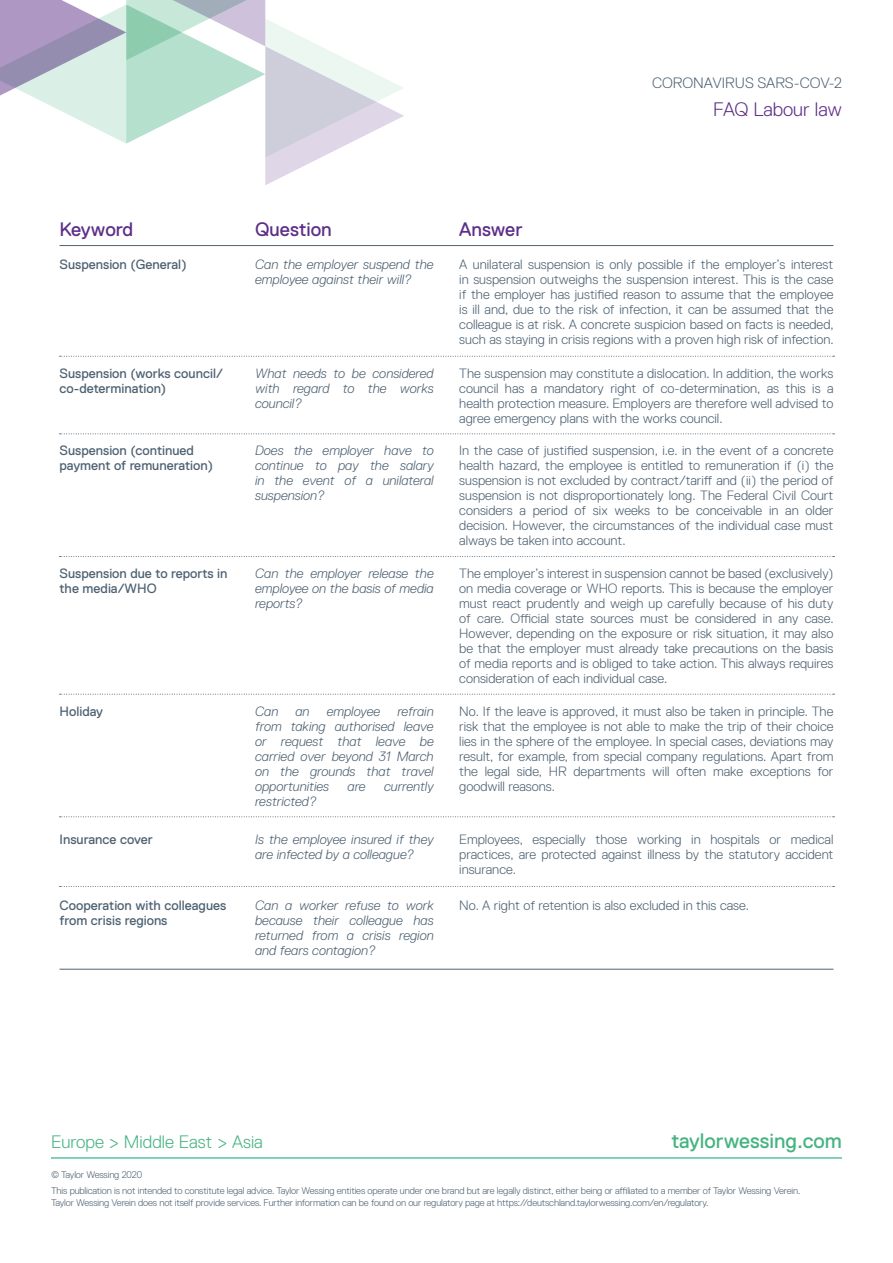
<style>
.page{position:relative;width:893px;height:1263px;background:#fff}
.page>*{position:absolute;margin:0;border:0;box-sizing:border-box;transform-origin:0 0}
.t1{font:21px "Replica Pro";color:#46b382}
.t2{font:19.5px "Replica Pro";color:#5d2f88}
.t3{font:300 19.5px "Replica Pro";color:#5d2f88}
.t4{font:300 18px "Replica Pro";color:#46b382}
.t5{font:300 15px "Replica Pro";color:#4d6172}
.t6{font:300 13.5px/15px "Replica Pro";color:#4d6172;text-align:justify}
.t7{font:italic 300 13.5px/15px "Replica Pro";color:#4d6172;text-align:justify}
.t8{font:13.5px/15px "Replica Pro";color:#4d6172}
.t9{font:300 9.75px/16.2px "Replica Pro";letter-spacing:-.015em;color:#4d6172}
</style>
<div class="page">
<svg style="left:0;top:0;width:404px;height:185px"></svg>
<hr style="left:60px;top:245px;width:773px;height:1px;background:#4d6172">
<svg style="left:60px;top:356px;width:774px;height:1px"></svg>
<svg style="left:60px;top:433px;width:774px;height:1px"></svg>
<svg style="left:60px;top:556px;width:774px;height:1px"></svg>
<svg style="left:60px;top:694px;width:774px;height:1px"></svg>
<svg style="left:60px;top:816px;width:774px;height:1px"></svg>
<svg style="left:60px;top:886px;width:774px;height:1px"></svg>
<hr style="left:60px;top:969px;width:773px;height:1px;background:#4d6172">
<hr style="left:51px;top:1157px;width:791px;height:1px;background:#00a47a">
<h2 class="t2" style="left:60px;top:219px;width:75px">Keyword</h2>
<h2 class="t2" style="left:255px;top:219px;width:78px">Question</h2>
<h2 class="t2" style="left:459px;top:219px;width:65px">Answer</h2>
<p class="t5" style="left:652px;top:74px;width:191px">CORONAVIRUS SARS-COV-2</p>
<h2 class="t3" style="left:713px;top:98px;width:130px">FAQ Labour law</h2>
<p class="t8" style="left:60px;top:257px;width:129px">Suspension (General)</p>
<p class="t8" style="left:60px;top:366px;width:165px">Suspension (works council/ co-determination)</p>
<p class="t8" style="left:60px;top:443px;width:155px">Suspension (continued payment of remuneration)</p>
<p class="t8" style="left:60px;top:566px;width:169px">Suspension due to reports in the media/WHO</p>
<p class="t8" style="left:60px;top:704px;width:45px">Holiday</p>
<p class="t7" style="left:255px;top:257px;width:180px">Can the employer suspend the employee against their will?</p>
<p class="t7" style="left:255px;top:366px;width:180px">What needs to be considered with regard to the works council?</p>
<p class="t7" style="left:255px;top:443px;width:180px">Does the employer have to continue to pay the salary in the event of a unilateral suspension?</p>
<p class="t7" style="left:255px;top:566px;width:180px">Can the employer release the employee on the basis of media reports?</p>
<p class="t7" style="left:255px;top:704px;width:25px">Can</p>
<p class="t7" style="left:295px;top:704px;width:16px">an</p>
<p class="t7" style="left:327px;top:704px;width:55px">employee</p>
<p class="t7" style="left:255px;top:704px;width:180px;text-indent:142px">refrain from taking authorised leave or request that leave be carried over beyond 31 March on the grounds that travel opportunities</p>
<p class="t7" style="left:348px;top:779px;width:20px">are</p>
<p class="t7" style="left:384px;top:779px;width:51px">currently</p>
<p class="t6" style="left:459px;top:257px;width:376px">A unilateral suspension is only possible if the employer’s interest in suspension outweighs the suspension interest. This is the case if the employer has justified reason to assume that the employee is ill and, due to the risk of infection, it can be assumed that the colleague is at risk. A concrete suspicion based on facts is needed, such as staying in crisis regions with a proven high risk of infection.</p>
<p class="t6" style="left:459px;top:366px;width:376px">The suspension may constitute a dislocation. In addition, the works council has a mandatory right of co-determination, as this is a health protection measure. Employers are therefore well advised to agree emergency plans with the works council.</p>
<p class="t6" style="left:459px;top:443px;width:376px">In the case of justified suspension, i.e. in the event of a concrete health hazard, the employee is entitled to remuneration if (i) the suspension is not excluded by contract/tariff and (ii) the period of suspension is not disproportionately long. The Federal Civil Court considers a period of six weeks to be conceivable in an older decision. However, the circumstances of the individual case must always be taken into account.</p>
<p class="t6" style="left:459px;top:566px;width:376px">The employer’s interest in suspension cannot be based (exclusively) on media coverage or WHO reports. This is because the employer must react prudently and weigh up carefully because of his duty of care. Official state sources must be considered in any case.<br>However, depending on the exposure or risk situation, it may also be that the employer must already take precautions on the basis of media reports and is obliged to take action. This always requires consideration of each individual case.</p>
<p class="t6" style="left:459px;top:704px;width:376px">No. If the leave is approved, it must also be taken in principle. The risk that the employee is not able to make the trip of their choice lies in the sphere of the employee. In special cases, deviations may result, for example, from special company regulations. Apart from the legal side, HR departments will often make exceptions for goodwill reasons.</p>
<p class="t7" style="left:255px;top:794px;width:63px">restricted?</p>
<p class="t8" style="left:60px;top:832px;width:95px">Insurance cover</p>
<p class="t8" style="left:60px;top:897px;width:168px">Cooperation with colleagues from crisis regions</p>
<p class="t7" style="left:255px;top:832px;width:180px">Is the employee insured if they are infected by a colleague?</p>
<p class="t7" style="left:255px;top:897px;width:180px">Can a worker refuse to work because their colleague has returned from a crisis region and fears contagion?</p>
<p class="t6" style="left:459px;top:832px;width:376px">Employees, especially those working in hospitals or medical practices, are protected against illness by the statutory accident insurance.</p>
<p class="t6" style="left:459px;top:897px;width:291px">No. A right of retention is also excluded in this case.</p>
<h3 class="t4" style="left:51px;top:1132px;width:213px">Europe &gt; Middle East &gt; Asia</h3>
<h1 class="t1" style="left:671px;top:1129px;width:172px">taylorwessing.com</h1>
<p class="t9" style="left:51px;top:1167px;width:751px">© Taylor Wessing 2020<br>This publication is not intended to constitute legal advice. Taylor Wessing entities operate under one brand but are legally distinct, either being or affiliated to a member of Taylor Wessing Verein.</p>
<p class="t9" style="left:51px;top:1195px;width:659px">Taylor Wessing Verein does not itself provide services. Further information can be found on our regulatory page at https://deutschland.taylorwessing.com/en/regulatory.</p>
</div>
